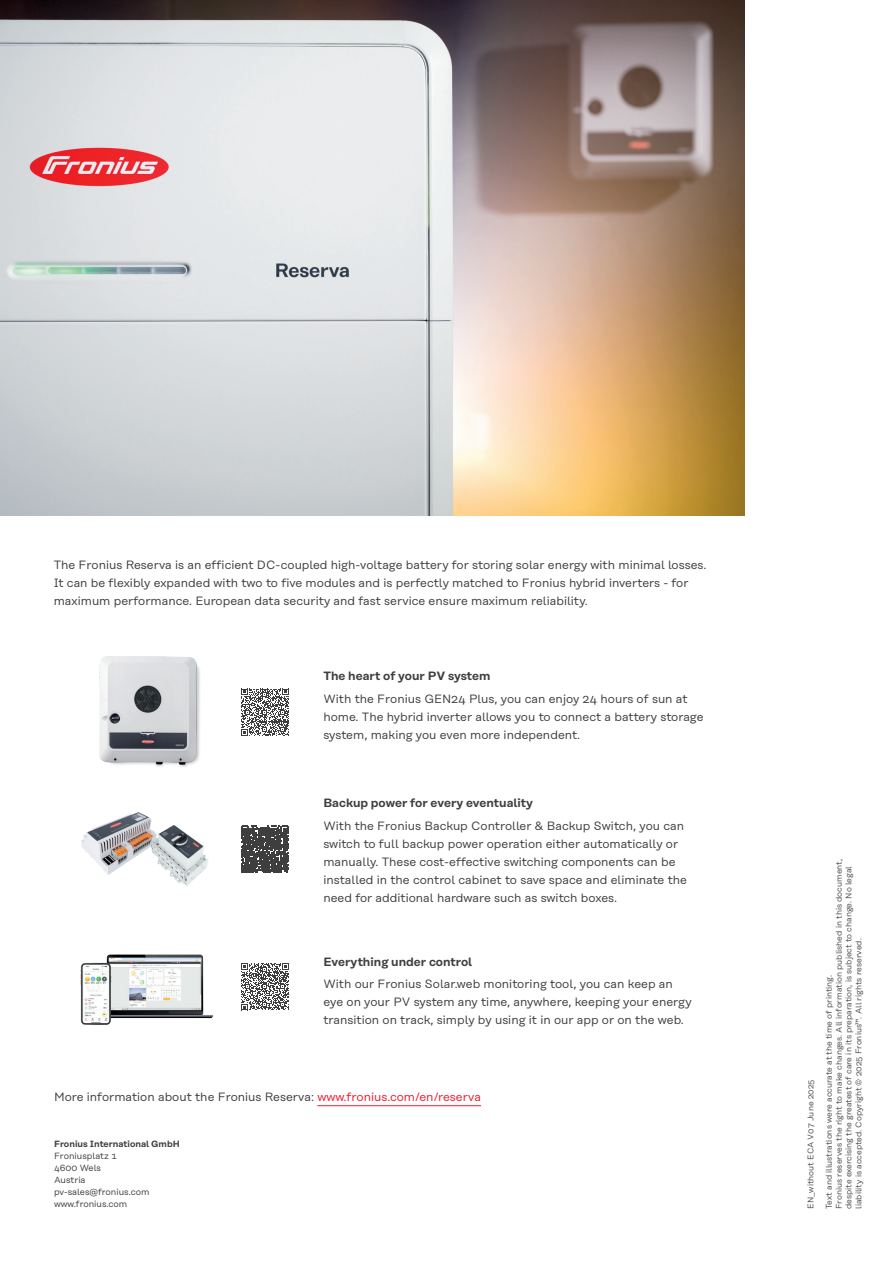
<style>
.page{position:relative;width:893px;height:1263px;background:#fff}
.page>*{position:absolute;margin:0;border:0;box-sizing:border-box;transform-origin:0 0}
.t1{font:12px/18px "Rational Text";color:#3e3e3f}
.t2{font:600 12px "Rational Text";color:#3e3e3f}
.t3{font:9px/12px "Rational Text";color:#3e3e3f}
.t4{font:600 9px "Rational Text";color:#3e3e3f}
.t5{font:8.25px/9.9px "Rational Text";color:#4b4c4d}
.s1{color:#ee1b2d}
</style>
<div class="page">
<img style="left:0;top:0;width:744px;height:516px">
<hr style="left:317px;top:1105px;width:164px;height:1px;background:#ee1b2d">
<img style="left:99px;top:656px;width:101px;height:111px">
<img style="left:81px;top:812px;width:127px;height:74px">
<svg style="left:241px;top:688px;width:48px;height:48px"></svg>
<svg style="left:241px;top:826px;width:47px;height:47px;background:#505051"></svg>
<img style="left:80px;top:954px;width:133px;height:71px">
<svg style="left:241px;top:963px;width:48px;height:47px"></svg>
<p class="t1" style="left:54px;top:556px;width:654px">The Fronius Reserva is an efficient DC-coupled high-voltage battery for storing solar energy with minimal losses.<br>It can be flexibly expanded with two to five modules and is perfectly matched to Fronius hybrid inverters - for maximum performance. European data security and fast service ensure maximum reliability.</p>
<p class="t2" style="left:323px;top:669px;width:168px">The heart of your PV system</p>
<p class="t1" style="left:323px;top:690px;width:382px">With the Fronius GEN24 Plus, you can enjoy 24 hours of sun at home. The hybrid inverter allows you to connect a battery storage system, making you even more independent.</p>
<p class="t2" style="left:323px;top:796px;width:211px">Backup power for every eventuality</p>
<p class="t1" style="left:323px;top:817px;width:365px">With the Fronius Backup Controller &amp; Backup Switch, you can switch to full backup power operation either automatically or manually. These cost-effective switching components can be installed in the control cabinet to save space and eliminate the need for additional hardware such as switch boxes.</p>
<p class="t2" style="left:323px;top:954px;width:150px">Everything under control</p>
<p class="t1" style="left:323px;top:975px;width:370px">With our Fronius Solar.web monitoring tool, you can keep an eye on your PV system any time, anywhere, keeping your energy transition on track, simply by using it in our app or on the web.</p>
<p class="t1" style="left:54px;top:1088px;width:428px">More information about the Fronius Reserva: <span class="s1">www.fronius.com/en/reserva</span></p>
<p class="t4" style="left:54px;top:1138px;width:127px">Fronius International GmbH</p>
<p class="t3" style="left:54px;top:1149px;width:97px">Froniusplatz 1<br>4600 Wels<br>Austria pv-sales@fronius.com www.fronius.com</p>
<p class="t5" style="left:806px;top:1209px;width:131px;rotate:-90deg">EN_without ECA V07 June 2025</p>
<p class="t5" style="left:824px;top:1209px;width:352px;rotate:-90deg">Text and illustrations were accurate at the time of printing.<br>Fronius reserves the right to make changes. All information published in this document, despite exercising the greatest of care in its preparation, is subject to change. No legal liability is accepted. Copyright © 2025 Fronius™. All rights reserved.</p>
</div>
